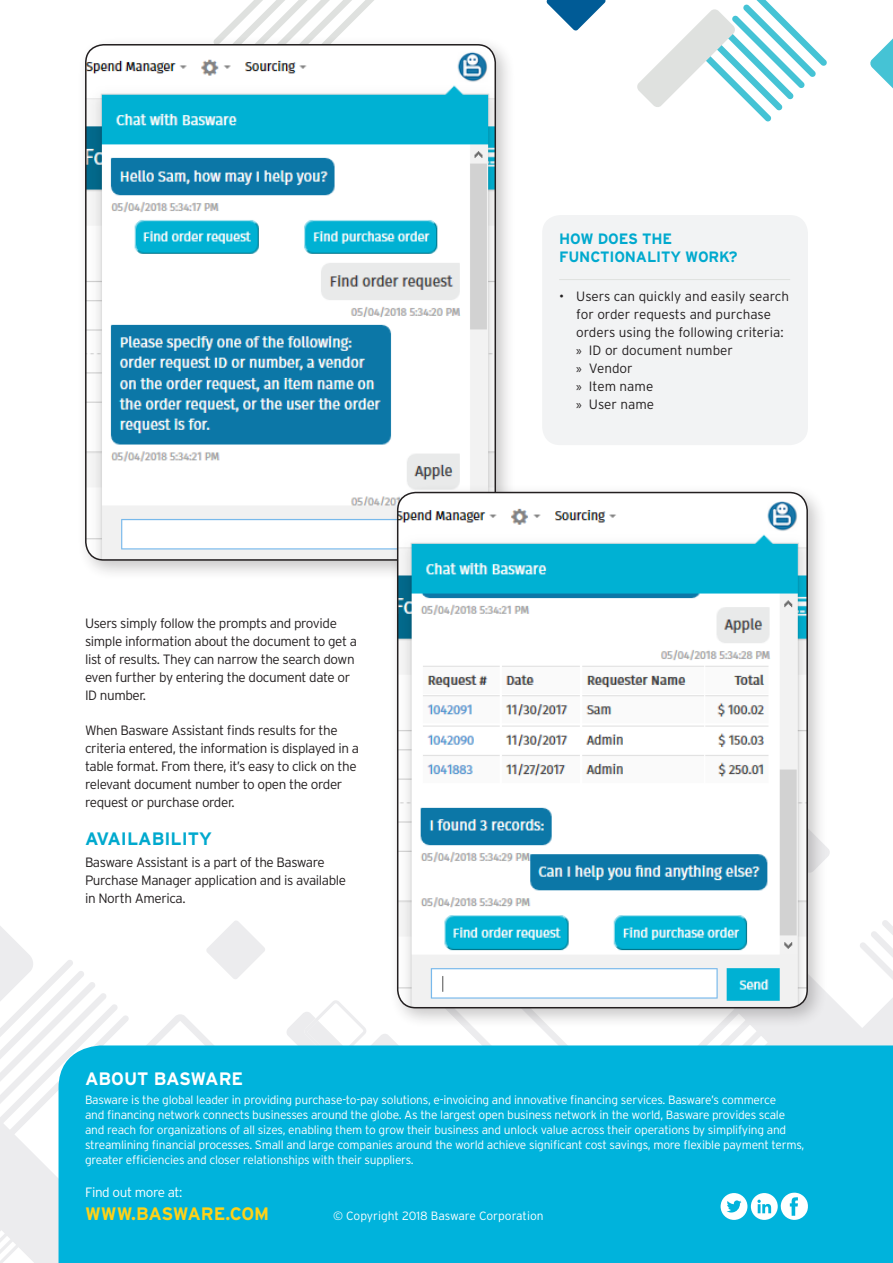
<style>
.page{position:relative;width:893px;height:1263px;background:#fff}
.page>*{position:absolute;margin:0;border:0;box-sizing:border-box;transform-origin:0 0}
.YELLOW_SUB_HEADER{font:700 18px "Interstate";letter-spacing:-.01em;color:#ffd218}
.WHITE_SUB_HEADER{font:700 18px "Interstate";letter-spacing:-.005em;color:#fff}
.BLUE_SUB_HEADER{font:700 18px "Interstate";color:#00a9ce}
.BOX_PULL-OUT_HEADER{font:700 15px/18px "Interstate";letter-spacing:-.01em;color:#00a9ce}
.BODY_COPY{font:300 13.5px/18px "Interstate";letter-spacing:-.03em;color:#231f20}
.BODY_COPY-2{font:300 13.5px/18px "Interstate";color:#231f20}
.BODY_COPY_WHITE{font:300 13.5px "Interstate";letter-spacing:-.03em;color:#fff}
.FOOTER_TEXT{font:300 12px/15px "Interstate";letter-spacing:-.02em;color:#fff}
.FOOTER_TEXT-2{font:300 12px "Interstate";color:#fff}
.s1{font-family:"Myriad Pro";font-weight:400}
</style>
<div class="page">
<svg style="left:0;top:926px;width:129px;height:337px"></svg>
<svg style="left:147px;top:921px;width:420px;height:124px"></svg>
<div style="left:59px;top:1045px;width:834px;height:218px;background:#00b3dc"></div>
<svg style="left:620px;top:849px;width:273px;height:371px"></svg>
<svg style="left:870px;top:38px;width:23px;height:51px"></svg>
<svg style="left:637px;top:0;width:190px;height:122px"></svg>
<svg style="left:218px;top:0;width:156px;height:36px"></svg>
<svg style="left:546px;top:0;width:60px;height:31px"></svg>
<div style="left:77px;top:36px;width:439px;height:545px;background:#231f20;opacity:.25"></div>
<img style="left:86px;top:45px;width:409px;height:515px">
<div style="left:85px;top:44px;width:411px;height:517px;border:2px solid #231f20;border-radius:18px"></div>
<div style="left:389px;top:483px;width:439px;height:545px;background:#231f20;opacity:.25"></div>
<img style="left:398px;top:492px;width:409px;height:516px">
<div style="left:397px;top:492px;width:411px;height:516px;border:2px solid #231f20;border-radius:18px"></div>
<div style="left:542px;top:215px;width:266px;height:230px;background:#f2f3f4;border-radius:18px"></div>
<hr style="left:559px;top:279px;width:231px;height:1px;background:#dfe1df">
<p class="BODY_COPY" style="left:85px;top:614px;width:273px">Users simply follow the prompts and provide simple information about the document to get a list of results. They can narrow the search down even further by entering the document date or ID number.</p>
<p class="BODY_COPY" style="left:85px;top:721px;width:276px">When Basware Assistant finds results for the criteria entered, the information is displayed in a table format. From there, it’s easy to click on the relevant document number to open the order request or purchase order.</p>
<p class="BLUE_SUB_HEADER" style="left:85px;top:828px;width:129px">AVAILABILITY</p>
<p class="BODY_COPY" style="left:85px;top:853px;width:263px">Basware Assistant is a part of the Basware<br>Purchase Manager application and is available in North America.</p>
<p class="BOX_PULL-OUT_HEADER" style="left:559px;top:230px;width:180px">HOW DOES THE<br>FUNCTIONALITY WORK?</p>
<p class="BODY_COPY-2" style="left:576px;top:288px;width:215px;text-indent:-17px">• Users can quickly and easily search for order requests and purchase orders using the following criteria:</p>
<p class="BODY_COPY-2" style="left:576px;top:342px;width:158px"><span class="s1">»</span> ID or document number</p>
<p class="BODY_COPY" style="left:576px;top:360px;width:58px"><span class="s1">»</span> Vendor</p>
<p class="BODY_COPY-2" style="left:576px;top:378px;width:79px"><span class="s1">»</span> Item name</p>
<p class="BODY_COPY-2" style="left:576px;top:396px;width:80px"><span class="s1">»</span> User name</p>
<p class="WHITE_SUB_HEADER" style="left:85px;top:1068px;width:160px">ABOUT BASWARE</p>
<p class="FOOTER_TEXT" style="left:85px;top:1092px;width:721px">Basware is the global leader in providing purchase-to-pay solutions, e-invoicing and innovative financing services. Basware’s commerce<br>and financing network connects businesses around the globe. As the largest open business network in the world, Basware provides scale and reach for organizations of all sizes, enabling them to grow their business and unlock value across their operations by simplifying and streamlining financial processes. Small and large companies around the world achieve significant cost savings, more flexible payment terms, greater efficiencies and closer relationships with their suppliers.</p>
<p class="BODY_COPY_WHITE" style="left:85px;top:1184px;width:99px">Find out more at:</p>
<p class="YELLOW_SUB_HEADER" style="left:85px;top:1203px;width:186px">WWW.BASWARE.COM</p>
<p class="FOOTER_TEXT-2" style="left:333px;top:1209px;width:212px">© Copyright 2018 Basware Corporation</p>
</div>
